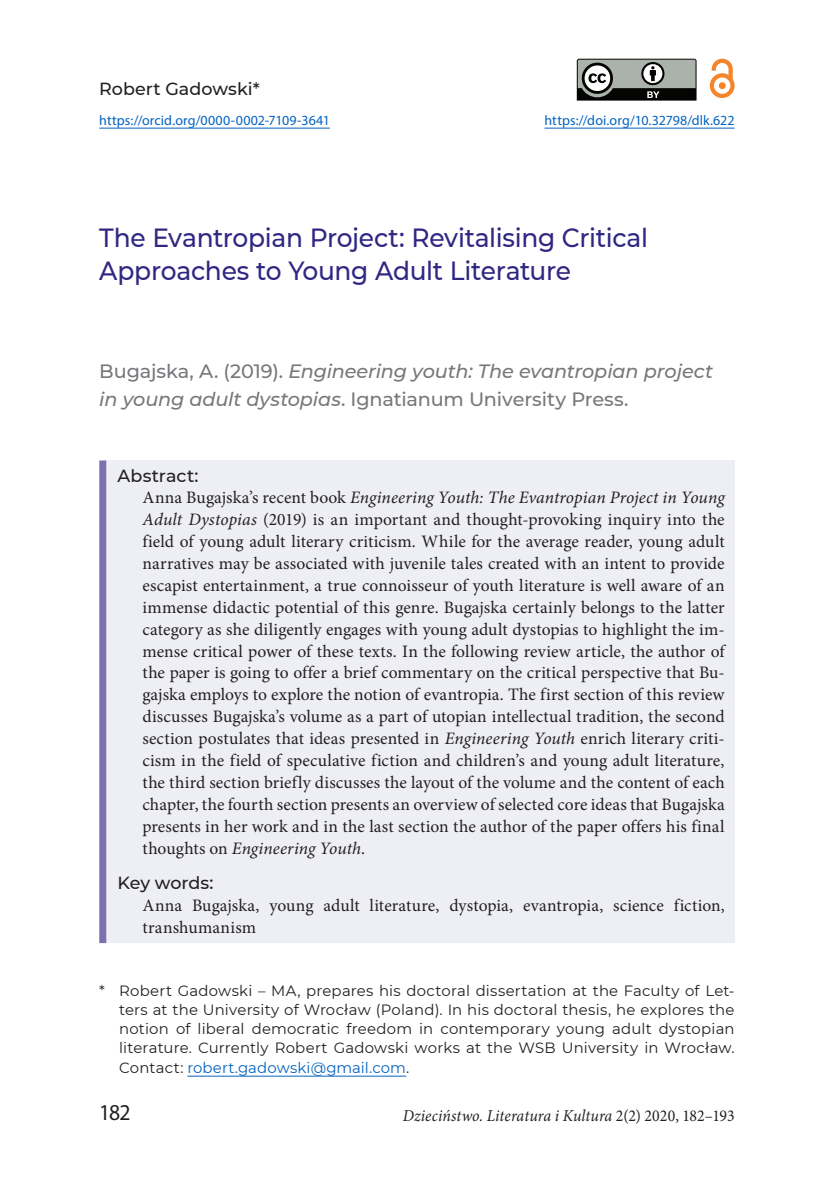
<style>
.page{position:relative;width:819px;height:1181px;background:#fff}
.page>*{position:absolute;margin:0;border:0;box-sizing:border-box;transform-origin:0 0}
.tyt1_1{font:500 26.25px/33.2px "Montserrat";letter-spacing:-.015em;color:#312783;scale:.95 1}
.t1{font:22.75px "Myriad Pro";color:#231f20;scale:.95 1}
.tyt1_podtytul{font:italic 500 19.25px/28px "Montserrat";letter-spacing:-.01em;color:#76787b}
.abstrakt_ang{font:17.5px/21.9px "Minion Pro";letter-spacing:.005em;color:#231f20;text-align:justify}
.abstrakt_slowa_ang{font:17.5px/21.9px "Minion Pro";letter-spacing:.005em;color:#231f20}
.tyt_abstrakt{font:500 17.5px "Montserrat";color:#231f20}
.tyt1_autor{font:500 17.5px "Montserrat";color:#231f20}
.pagina_dol{font:italic 16.62px "Minion Pro";letter-spacing:.005em;color:#231f20;scale:.95 1}
.nota_autor{font:14.88px/19.2px "Montserrat";letter-spacing:.01em;color:#231f20;text-align:justify}
.tyt1_afil{font:14px "Myriad Pro";letter-spacing:.005em;color:#0563c1}
.s1{font-style:normal}
.s2{font-style:italic}
.s3{color:#0563c1}
</style>
<div class="page">
<svg style="left:576px;top:59px;width:121px;height:42px;background:#777c78"></svg>
<svg style="left:709px;top:59px;width:25px;height:39px"></svg>
<hr style="left:99px;top:128px;width:231px;height:1px;background:#0563c1">
<hr style="left:544px;top:128px;width:190px;height:1px;background:#0563c1">
<div style="left:103px;top:460px;width:631px;height:483px;background:#eeeef5"></div>
<div style="left:99px;top:460px;width:7px;height:483px;background:#7972af"></div>
<hr style="left:187px;top:1075px;width:219px;height:1px;background:#0563c1">
<p class="tyt1_autor" style="left:99px;top:77px;width:162px">Robert Gadowski*</p>
<p class="tyt1_afil" style="left:99px;top:111px;width:232px">https://orcid.org/0000-0002-7109-3641</p>
<p class="tyt1_afil" style="left:544px;top:111px;width:192px">https://doi.org/10.32798/dlk.622</p>
<p class="tyt1_1" style="left:99px;top:220px;width:579px">The Evantropian Project: Revitalising Critical<br>Approaches to Young Adult Literature</p>
<p class="tyt1_podtytul" style="left:99px;top:356px;width:615px"><span class="s1">Bugajska, A. (2019).</span> Engineering youth: The evantropian project in young adult dystopias<span class="s1">. Ignatianum University Press.</span></p>
<p class="tyt_abstrakt" style="left:118px;top:463px;width:82px">Abstract:</p>
<p class="abstrakt_ang" style="left:142px;top:487px;width:583px">Anna Bugajska’s recent book <span class="s2">Engineering Youth: The Evantropian Project in Young Adult Dystopias</span> (2019) is an important and thought-provoking inquiry into the field of young adult literary criticism. While for the average reader, young adult narratives may be associated with juvenile tales created with an intent to provide escapist entertainment, a true connoisseur of youth literature is well aware of an immense didactic potential of this genre. Bugajska certainly belongs to the latter category as she diligently engages with young adult dystopias to highlight the im&shy;mense critical power of these texts. In the following review article, the author of the paper is going to offer a brief commentary on the critical perspective that Bu&shy;gajska employs to explore the notion of evantropia. The first section of this review discusses Bugajska’s volume as a part of utopian intellectual tradition, the second section postulates that ideas presented in <span class="s2">Engineering Youth</span> enrich literary criti&shy;cism in the field of speculative fiction and children’s and young adult literature, the third section briefly discusses the layout of the volume and the content of each chapter, the fourth section presents an overview of selected core ideas that Bugajska presents in her work and in the last section the author of the paper offers his final thoughts on <span class="s2">Engineering Youth</span>.</p>
<p class="tyt_abstrakt" style="left:118px;top:871px;width:97px">Key words:</p>
<p class="abstrakt_slowa_ang" style="left:142px;top:895px;width:583px">Anna Bugajska, young adult literature, dystopia, evantropia, science fiction, transhumanism</p>
<p class="nota_autor" style="left:119px;top:980px;width:617px;text-indent:-20px">* Robert Gadowski – MA, prepares his doctoral dissertation at the Faculty of Let&shy;ters at the University of Wrocław (Poland). In his doctoral thesis, he explores the notion of liberal democratic freedom in contemporary young adult dystopian literature. Currently Robert Gadowski works at the WSB University in Wrocław.<br>Contact: <span class="s3">robert.gadowski@gmail.com</span>.</p>
<h2 class="t1" style="left:99px;top:1098px;width:35px">182</h2>
<p class="pagina_dol" style="left:402px;top:1104px;width:351px">Dzieciństwo. Literatura i Kultura <span class="s1">2(2) 2020, 182–193</span></p>
</div>
